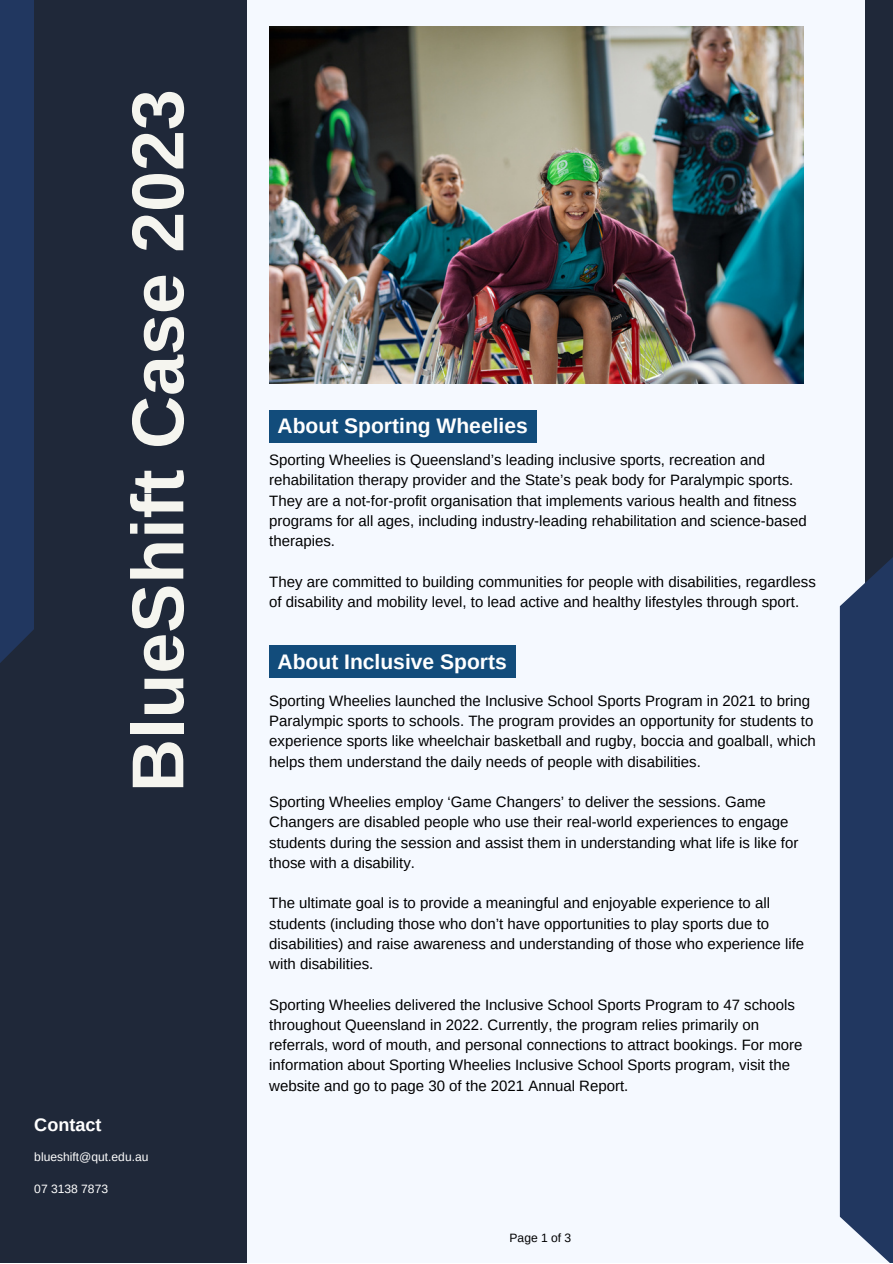
<style>
.page{position:relative;width:893px;height:1264px;background:#fff}
.page>*{position:absolute;margin:0;border:0;box-sizing:border-box;transform-origin:0 0}
.t1{font:700 73.5px "Arimo";color:#f5f5ef}
.t2{font:700 21px "Arimo";color:#fff}
.t3{font:700 18px "Arimo";color:#fff}
.t4{font:15px/20.2px "Arimo";color:#000}
.t5{font:12px "Arimo";color:#fff}
.t6{font:12px "Arimo";color:#000}
</style>
<div class="page">
<div style="left:0;top:0;width:892px;height:1262px;background:#f5f9ff"></div>
<div style="left:0;top:0;width:247px;height:1262px;background:#1f2839"></div>
<div style="left:0;top:0;width:34px;height:696px;background:#213760"></div>
<div style="left:864px;top:0;width:28px;height:1004px;background:#1f2839"></div>
<svg style="left:839px;top:539px;width:53px;height:723px;background:#32466c"></svg>
<img style="left:269px;top:27px;width:534px;height:356px">
<div style="left:269px;top:410px;width:267px;height:32px;background:#124c7b"></div>
<div style="left:269px;top:645px;width:246px;height:32px;background:#124c7b"></div>
<h1 class="t1" style="left:117px;top:792px;width:704px;rotate:-90deg">BlueShift Case 2023</h1>
<p class="t3" style="left:34px;top:1114px;width:69px">Contact</p>
<p class="t5" style="left:34px;top:1150px;width:116px">blueshift@qut.edu.au</p>
<p class="t5" style="left:34px;top:1182px;width:75px">07 3138 7873</p>
<h2 class="t2" style="left:277px;top:414px;width:252px">About Sporting Wheelies</h2>
<p class="t4" style="left:269px;top:450px;width:539px">Sporting Wheelies is Queensland’s leading inclusive sports, recreation and rehabilitation therapy provider and the State’s peak body for Paralympic sports.<br>They are a not-for-profit organisation that implements various health and fitness programs for all ages, including industry-leading rehabilitation and science-based therapies.</p>
<p class="t4" style="left:269px;top:571px;width:548px">They are committed to building communities for people with disabilities, regardless of disability and mobility level, to lead active and healthy lifestyles through sport.</p>
<h2 class="t2" style="left:277px;top:649px;width:231px">About Inclusive Sports</h2>
<p class="t4" style="left:269px;top:690px;width:548px">Sporting Wheelies launched the Inclusive School Sports Program in 2021 to bring Paralympic sports to schools. The program provides an opportunity for students to experience sports like wheelchair basketball and rugby, boccia and goalball, which helps them understand the daily needs of people with disabilities.</p>
<p class="t4" style="left:269px;top:791px;width:530px">Sporting Wheelies employ ‘Game Changers’ to deliver the sessions. Game Changers are disabled people who use their real-world experiences to engage students during the session and assist them in understanding what life is like for those with a disability.</p>
<p class="t4" style="left:269px;top:893px;width:536px">The ultimate goal is to provide a meaningful and enjoyable experience to all students (including those who don’t have opportunities to play sports due to disabilities) and raise awareness and understanding of those who experience life with disabilities.</p>
<p class="t4" style="left:269px;top:994px;width:534px">Sporting Wheelies delivered the Inclusive School Sports Program to 47 schools throughout Queensland in 2022. Currently, the program relies primarily on referrals, word of mouth, and personal connections to attract bookings. For more information about Sporting Wheelies Inclusive School Sports program, visit the website and go to page 30 of the 2021 Annual Report.</p>
<p class="t6" style="left:509px;top:1231px;width:63px">Page 1 of 3</p>
</div>
